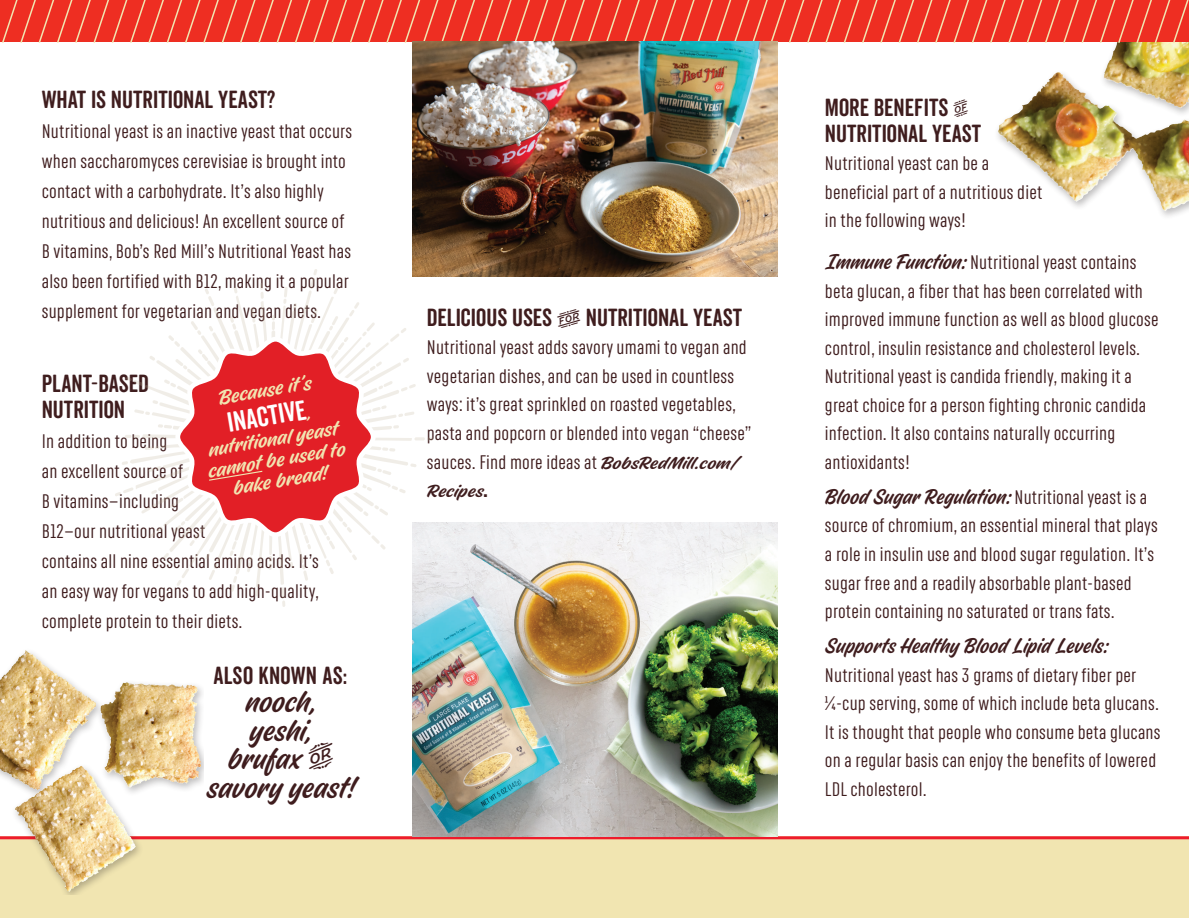
<style>
.page{position:relative;width:1189px;height:918px;background:#fff}
.page>*{position:absolute;margin:0;border:0;box-sizing:border-box;transform-origin:0 0}
.t1{font:33.9px/28.5px "Fineday Style Twonon connect";letter-spacing:.01em;color:#3f1d1e;text-align:center;scale:.88 1}
.t2{font:27px "Veneer Clean Soft";color:#fff}
.t3{font:24px/25.5px "Veneer Clean Soft";color:#3f1d1e}
.t4{font:23.7px "Fineday Style Twonon connect";letter-spacing:.01em;color:#3f1d1e;scale:.88 1}
.t5{font:22.5px/21px "Fineday Style Twonon connect";color:#f1e5b1;text-align:center}
.t6{font:19.5px/28.5px "RF Rufo";letter-spacing:.01em;color:#3f1d1e;scale:1.06 1}
.t7{font:19.5px "Fineday Style Twonon connect";letter-spacing:.01em;color:#3f1d1e;scale:1.06 1}
.s1{font-family:"Boucherie Catchwords";font-size:34.5px}
.s2{font-family:"Boucherie Catchwords";font-size:22.5px}
.s3{font-family:"Fineday Style Twonon connect"}
.s4{font-family:"RF Rufo";font-weight:900}
.s5{font-family:"Fineday Style Twonon connect";font-size:23.7px}
.s6{font-family:"RF Rufo";font-size:19.5px}
</style>
<div class="page">
<div style="left:993px;top:22px;width:196px;height:199px;background:#231f20;opacity:.3"></div>
<img style="left:998px;top:45px;width:191px;height:105px">
<div style="left:0;top:836px;width:1189px;height:82px;background:#f1e5b1"></div>
<hr style="left:0;top:836px;width:1189px;height:3px;background:#ee1b2c">
<div style="left:0;top:647px;width:204px;height:247px;background:#231f20;opacity:.3"></div>
<img style="left:0;top:650px;width:25px;height:124px">
<img style="left:413px;top:45px;width:364px;height:232px">
<img style="left:413px;top:523px;width:364px;height:313px">
<svg style="left:0;top:0;width:1189px;height:45px;background:#eb4839"></svg>
<svg style="left:115px;top:269px;width:318px;height:338px"></svg>
<p class="t3" style="left:42px;top:87px;width:235px">WHAT IS NUTRITIONAL YEAST?</p>
<p class="t6" style="left:42px;top:117px;width:294px;line-height:30px">Nutritional yeast is an inactive yeast that occurs when saccharomyces cerevisiae is brought into contact with a carbohydrate. It’s also highly nutritious and delicious! An excellent source of B vitamins, Bob’s Red Mill’s Nutritional Yeast has also been fortified with B12, making it a popular supplement for vegetarian and vegan diets.</p>
<p class="t3" style="left:42px;top:370px;width:109px">PLANT-BASED<br>NUTRITION</p>
<p class="t6" style="left:42px;top:426px;width:263px;line-height:30px">In addition to being<br>an excellent source of<br>B vitamins—including<br>B12—our nutritional yeast<br>contains all nine essential amino acids. It’s an easy way for vegans to add high-quality, complete protein to their diets.</p>
<p class="t3" style="left:213px;top:662px;width:135px">ALSO KNOWN AS:</p>
<h1 class="t1" style="left:207px;top:691px;width:169px">nooch,<br>yeshi,<br>brufax <span class="s1">O </span>savory yeast!</h1>
<p class="t5" style="left:217px;top:389px;width:95px;rotate:-9deg">Because it’s</p>
<h2 class="t2" style="left:225px;top:406px;width:81px;rotate:-10deg">INACTIVE</h2>
<p class="t5" style="left:203px;top:442px;width:141px;rotate:-9deg">nutritional yeast cannot be used to bake bread!</p>
<p class="t3" style="left:427px;top:304px;width:317px">DELICIOUS USES <span class="s2">.</span> NUTRITIONAL YEAST</p>
<p class="t6" style="left:427px;top:333px;width:308px">Nutritional yeast adds savory umami to vegan and vegetarian dishes, and can be used in countless ways: it’s great sprinkled on roasted vegetables, pasta and popcorn or blended into vegan “cheese” sauces. Find more ideas at <span class="s3">BobsRedMill.com/</span></p>
<p class="t7" style="left:427px;top:480px;width:59px">Recipes<span class="s4">.</span></p>
<p class="t3" style="left:825px;top:94px;width:158px">MORE BENEFITS <span class="s2">:<br></span>NUTRITIONAL YEAST</p>
<p class="t6" style="left:825px;top:149px;width:207px">Nutritional yeast can be a beneficial part of a nutritious diet in the following ways!</p>
<p class="t6" style="left:825px;top:248px;width:316px"><span class="s5">Immune Function:</span> Nutritional yeast contains beta glucan, a fiber that has been correlated with improved immune function as well as blood glucose control, insulin resistance and cholesterol levels.<br>Nutritional yeast is candida friendly, making it a great choice for a person fighting chronic candida infection. It also contains naturally occurring antioxidants!</p>
<p class="t4" style="left:825px;top:484px;width:368px">Blood Sugar Regulation: <span class="s6">Nutritional yeast is a</span></p>
<p class="t6" style="left:825px;top:511px;width:315px">source of chromium, an essential mineral that plays a role in insulin use and blood sugar regulation. It’s sugar free and a readily absorbable plant-based protein containing no saturated or trans fats.</p>
<p class="t4" style="left:825px;top:633px;width:324px">Supports Healthy Blood Lipid Levels:</p>
<p class="t6" style="left:825px;top:661px;width:318px">Nutritional yeast has 3 grams of dietary fiber per ¼-cup serving, some of which include beta glucans.<br>It is thought that people who consume beta glucans on a regular basis can enjoy the benefits of lowered LDL cholesterol.</p>
</div>
